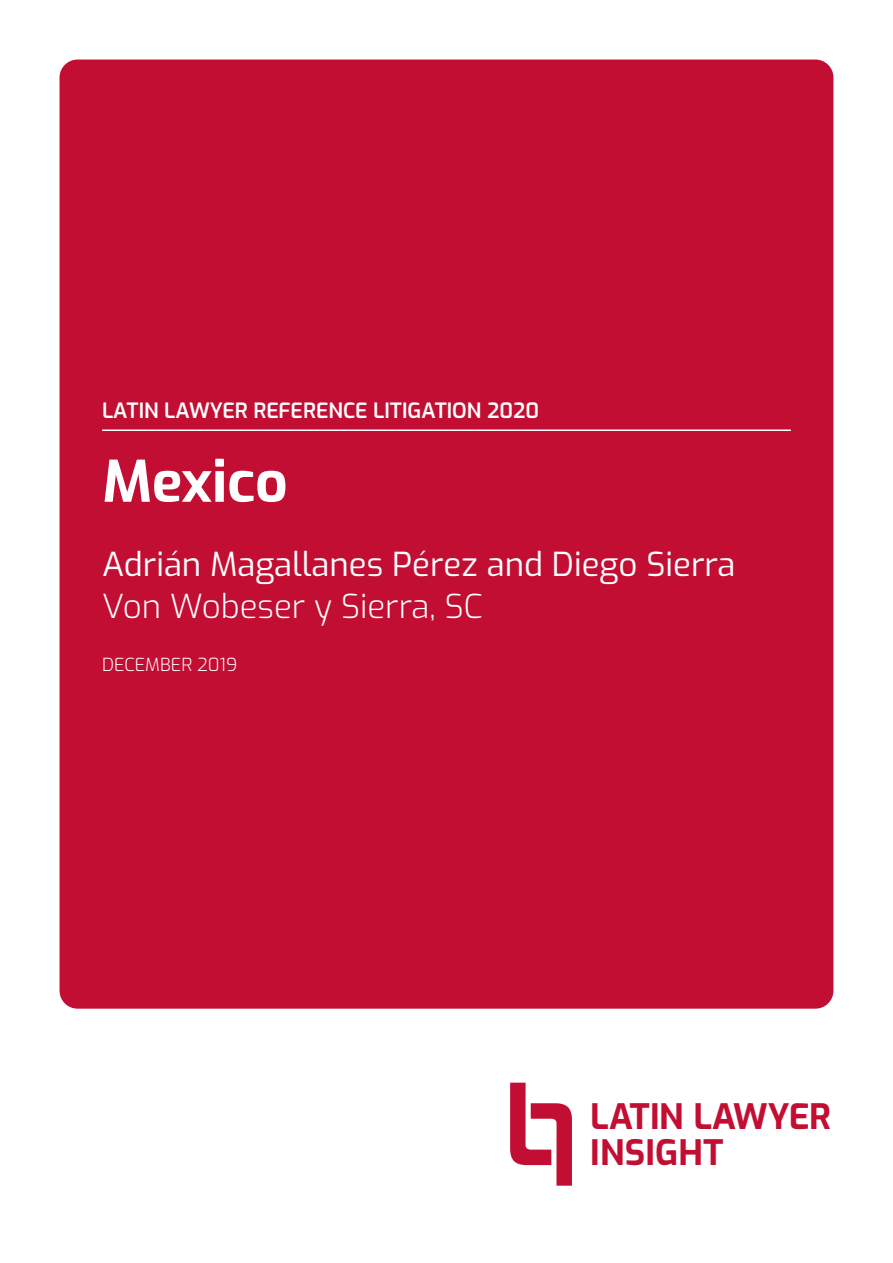
<style>
.page{position:relative;width:893px;height:1263px;background:#fff}
.page>*{position:absolute;margin:0;border:0;box-sizing:border-box;transform-origin:0 0}
.t1{font:700 57px "Exo";color:#fff}
.t2{font:700 34.95px/35.5px "Exo";letter-spacing:.005em;color:#c30e33}
.t3{font:33px "Exo";color:#fff}
.t4{font:300 33px "Exo";color:#fff}
.t5{font:600 21px "Exo";color:#fff}
.t6{font:300 18px "Exo";color:#fff}
</style>
<div class="page">
<div style="left:60px;top:60px;width:773px;height:949px;background:#c30e33;border-radius:18px"></div>
<hr style="left:102px;top:429px;width:689px;height:2px;background:#fff">
<svg style="left:510px;top:1083px;width:62px;height:103px"></svg>
<p class="t5" style="left:102px;top:395px;width:439px">LATIN LAWYER REFERENCE LITIGATION 2020</p>
<h1 class="t1" style="left:102px;top:438px;width:187px">Mexico</h1>
<p class="t3" style="left:102px;top:539px;width:635px">Adrián Magallanes Pérez and Diego Sierra</p>
<p class="t4" style="left:102px;top:582px;width:382px">Von Wobeser y Sierra, SC</p>
<p class="t6" style="left:102px;top:651px;width:137px">DECEMBER 2019</p>
<p class="t2" style="left:590px;top:1097px;width:242px">LATIN LAWYER<br>INSIGHT</p>
</div>
